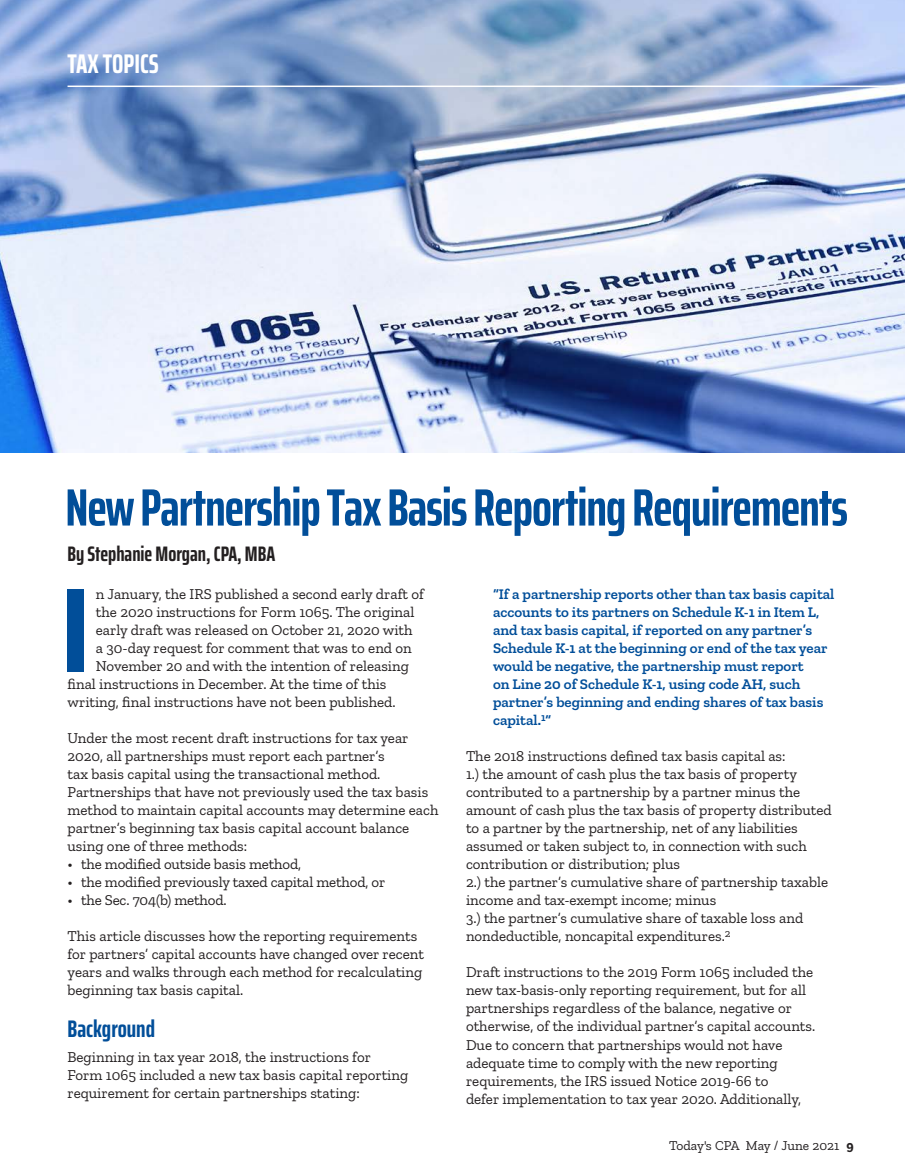
<style>
.page{position:relative;width:905px;height:1175px;background:#fff}
.page>*{position:absolute;margin:0;border:0;box-sizing:border-box;transform-origin:0 0}
.t1{font:800 extra-condensed 119.7px "Saira";color:#014e99}
.t2{font:700 extra-condensed 52.5px "Saira";letter-spacing:-.02em;color:#014e99}
.t3{font:700 extra-condensed 27px "Saira";color:#fff}
.t4{font:700 extra-condensed 24px "Saira";color:#014e99}
.t5{font:700 extra-condensed 21px "Saira";color:#231f20}
.t6{font:15px/18px "Zilla Slab";color:#231f20}
.t7{font:600 15px/18px "Zilla Slab";color:#014e99}
.t8{font:13.5px "Zilla Slab";color:#231f20}
.s1{font-weight:700}
</style>
<div class="page">
<img style="left:0;top:0;width:904px;height:452px">
<hr style="left:68px;top:86px;width:836px;height:1px;background:#fff">
<h3 class="t3" style="left:68px;top:43px;width:93px">TAX TOPICS</h3>
<h2 class="t2" style="left:65px;top:467px;width:784px">New Partnership Tax Basis Reporting Requirements</h2>
<h3 class="t5" style="left:68px;top:538px;width:209px">By Stephanie Morgan, CPA, MBA</h3>
<h1 class="t1" style="left:63px;top:538px;width:27px">I</h1>
<p class="t6" style="left:96px;top:585px;width:329px">n January, the IRS published a second early draft of</p>
<p class="t6" style="left:96px;top:603px;width:320px">the 2020 instructions for Form 1065. The original</p>
<p class="t6" style="left:96px;top:621px;width:318px">early draft was released on October 21, 2020 with</p>
<p class="t6" style="left:96px;top:639px;width:317px">a 30-day request for comment that was to end on</p>
<p class="t6" style="left:96px;top:657px;width:314px">November 20 and with the intention of releasing</p>
<p class="t6" style="left:68px;top:675px;width:320px">final instructions in December. At the time of this</p>
<p class="t6" style="left:68px;top:693px;width:329px">writing, final instructions have not been published.</p>
<p class="t6" style="left:68px;top:729px;width:372px">Under the most recent draft instructions for tax year 2020, all partnerships must report each partner’s<br>tax basis capital using the transactional method.<br>Partnerships that have not previously used the tax basis method to maintain capital accounts may determine each partner’s beginning tax basis capital account balance using one of three methods:</p>
<p class="t6" style="left:68px;top:855px;width:235px">• the modified outside basis method,</p>
<p class="t6" style="left:68px;top:873px;width:319px">• the modified previously taxed capital method, or</p>
<p class="t6" style="left:68px;top:891px;width:161px">• the Sec. 704(b) method.</p>
<p class="t6" style="left:68px;top:927px;width:358px">This article discusses how the reporting requirements for partners’ capital accounts have changed over recent years and walks through each method for recalculating beginning tax basis capital.</p>
<h3 class="t4" style="left:68px;top:1011px;width:89px">Background</h3>
<p class="t6" style="left:68px;top:1048px;width:342px">Beginning in tax year 2018, the instructions for<br>Form 1065 included a new tax basis capital reporting requirement for certain partnerships stating:</p>
<p class="t7" style="left:493px;top:585px;width:343px">“If a partnership reports other than tax basis capital accounts to its partners on Schedule K-1 in Item L, and tax basis capital, if reported on any partner’s Schedule K-1 at the beginning or end of the tax year would be negative, the partnership must report<br>on Line 20 of Schedule K-1, using code AH, such partner’s beginning and ending shares of tax basis capital.<sup>1</sup>”</p>
<p class="t6" style="left:466px;top:747px;width:367px">The 2018 instructions defined tax basis capital as:<br>1.) the amount of cash plus the tax basis of property contributed to a partnership by a partner minus the amount of cash plus the tax basis of property distributed to a partner by the partnership, net of any liabilities assumed or taken subject to, in connection with such contribution or distribution; plus<br>2.) the partner’s cumulative share of partnership taxable income and tax-exempt income; minus<br>3.) the partner’s cumulative share of taxable loss and nondeductible, noncapital expenditures.<sup>2</sup></p>
<p class="t6" style="left:466px;top:963px;width:351px">Draft instructions to the 2019 Form 1065 included the new tax-basis-only reporting requirement, but for all partnerships regardless of the balance, negative or otherwise, of the individual partner’s capital accounts.<br>Due to concern that partnerships would not have adequate time to comply with the new reporting requirements, the IRS issued Notice 2019-66 to<br>defer implementation to tax year 2020. Additionally,</p>
<p class="t8" style="left:669px;top:1138px;width:186px">Today's CPA May / June 2021 <span class="s1">9</span></p>
</div>
